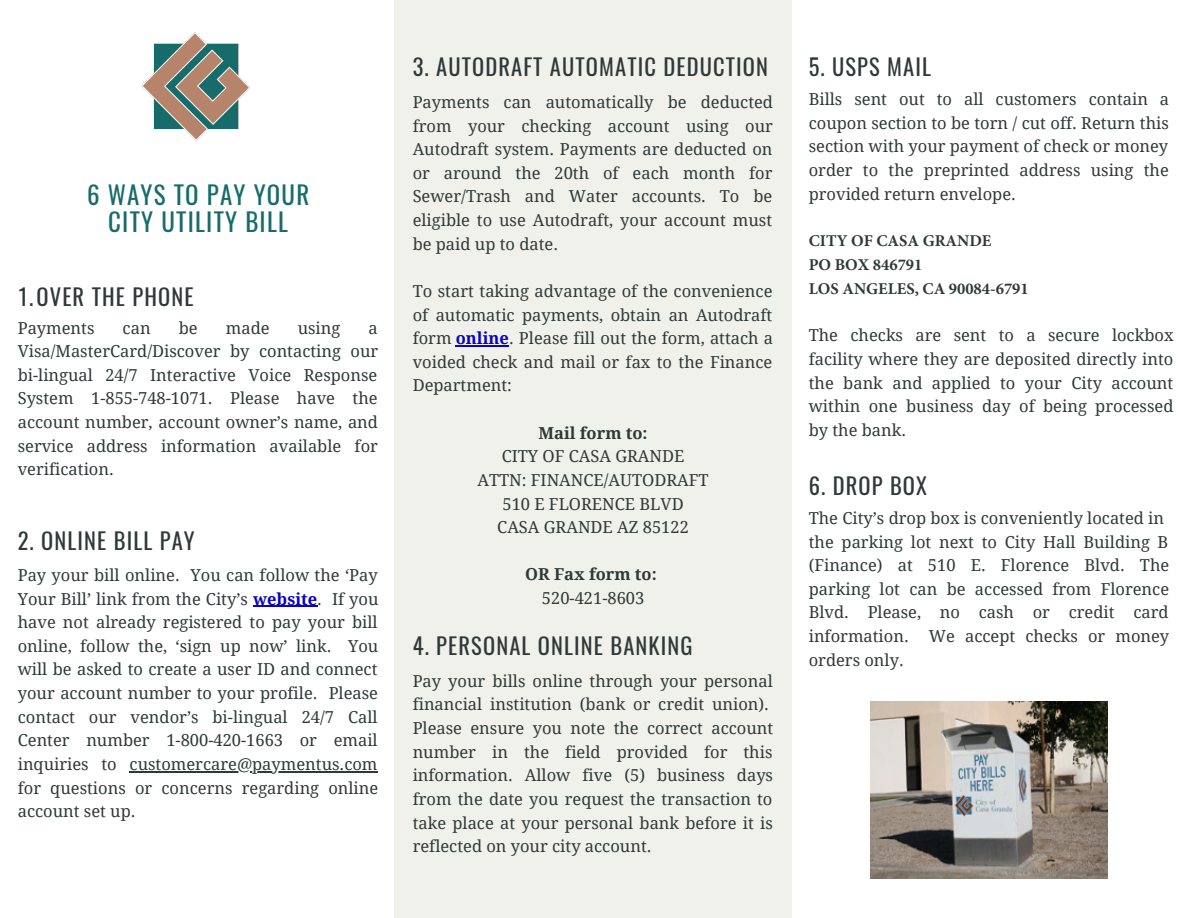
<style>
.page{position:relative;width:1188px;height:918px;background:#f0f1eb}
.page>*{position:absolute;margin:0;border:0;box-sizing:border-box;transform-origin:0 0}
.t1{font:24.9px/27px "Oswald";letter-spacing:.05em;color:#176c6b;text-align:center}
.t2{font:22.5px "Oswald";letter-spacing:.05em;color:#303938}
.t3{font:16.5px/23.7px "Droid Serif";color:#303938;text-align:justify}
.t4{font:700 16.5px/23.7px "Minion Pro";color:#303938}
.t5{font:700 16.5px "Droid Serif";color:#303938}
.s1{font-weight:700;color:#0b03bf}
</style>
<div class="page">
<div style="left:0;top:0;width:394px;height:918px;background:#fff"></div>
<hr style="left:456px;top:345px;width:53px;height:1px;background:#0b03bf">
<div style="left:793px;top:0;width:395px;height:918px;background:#fff"></div>
<img style="left:141px;top:33px;width:110px;height:108px">
<img style="left:871px;top:701px;width:236px;height:178px">
<hr style="left:253px;top:606px;width:64px;height:1px;background:#0b03bf">
<hr style="left:130px;top:771px;width:248px;height:1px;background:#303938">
<h1 class="t1" style="left:87px;top:181px;width:224px">6 WAYS TO PAY YOUR<br>CITY UTILITY BILL</h1>
<h2 class="t2" style="left:19px;top:279px;width:176px">1.OVER THE PHONE</h2>
<p class="t3" style="left:18px;top:316px;width:78px">Payments</p>
<p class="t3" style="left:123px;top:316px;width:30px">can</p>
<p class="t3" style="left:179px;top:316px;width:20px">be</p>
<p class="t3" style="left:226px;top:316px;width:45px">made</p>
<p class="t3" style="left:298px;top:316px;width:44px">using</p>
<p class="t3" style="left:18px;top:316px;width:362px;text-indent:351px">a Visa/MasterCard/Discover by contacting our bi-lingual 24/7 Interactive Voice Response System 1-855-748-1071. Please have the account number, account owner’s name, and service address information available for verification.</p>
<h2 class="t2" style="left:18px;top:523px;width:179px">2. ONLINE BILL PAY</h2>
<p class="t3" style="left:18px;top:564px;width:362px">Pay your bill online. You can follow the ‘Pay Your Bill’ link from the City’s <span class="s1">website</span>. If you have not already registered to pay your bill online, follow the, ‘sign up now’ link. You will be asked to create a user ID and connect your account number to your profile. Please contact our vendor’s bi-lingual 24/7 Call Center number 1-800-420-1663 or email inquiries to customercare@paymentus.com for questions or concerns regarding online account set up.</p>
<h2 class="t2" style="left:413px;top:50px;width:357px">3. AUTODRAFT AUTOMATIC DEDUCTION</h2>
<p class="t3" style="left:413px;top:90px;width:362px">Payments can automatically be deducted from your checking account using our Autodraft system. Payments are deducted on or around the 20th of each month for Sewer/Trash and Water accounts. To be eligible to use Autodraft, your account must be paid up to date.</p>
<p class="t3" style="left:413px;top:279px;width:362px">To start taking advantage of the convenience of automatic payments, obtain an Autodraft form <span class="s1">online</span>. Please fill out the form, attach a voided check and mail or fax to the Finance Department:</p>
<p class="t5" style="left:538px;top:423px;width:111px">Mail form to:</p>
<p class="t3" style="left:478px;top:445px;width:233px;text-align:center">CITY OF CASA GRANDE<br>ATTN: FINANCE/AUTODRAFT<br>510 E FLORENCE BLVD<br>CASA GRANDE AZ 85122</p>
<p class="t5" style="left:525px;top:565px;width:133px">OR Fax form to:</p>
<p class="t3" style="left:542px;top:586px;width:104px">520-421-8603</p>
<h2 class="t2" style="left:413px;top:628px;width:281px">4. PERSONAL ONLINE BANKING</h2>
<p class="t3" style="left:413px;top:669px;width:362px;text-align:left">Pay your bills online through your personal financial institution (bank or credit union).<br>Please ensure you note the correct account number in the field provided for this information. Allow five (5) business days from the date you request the transaction to take place at your personal bank before it is reflected on your city account.</p>
<h2 class="t2" style="left:809px;top:50px;width:124px">5. USPS MAIL</h2>
<p class="t3" style="left:809px;top:88px;width:362px">Bills sent out to all customers contain a coupon section to be torn / cut off. Return this section with your payment of check or money order to the preprinted address using the provided return envelope.</p>
<p class="t4" style="left:809px;top:229px;width:222px">CITY OF CASA GRANDE<br>PO BOX 846791<br>LOS ANGELES, CA 90084-6791</p>
<p class="t3" style="left:809px;top:324px;width:366px">The checks are sent to a secure lockbox facility where they are deposited directly into the bank and applied to your City account within one business day of being processed by the bank.</p>
<h2 class="t2" style="left:809px;top:468px;width:120px">6. DROP BOX</h2>
<p class="t3" style="left:809px;top:506px;width:362px;text-align:left">The City’s drop box is conveniently located in the parking lot next to City Hall Building B (Finance) at 510 E. Florence Blvd. The parking lot can be accessed from Florence Blvd. Please, no cash or credit card information. We accept checks or money orders only.</p>
</div>
